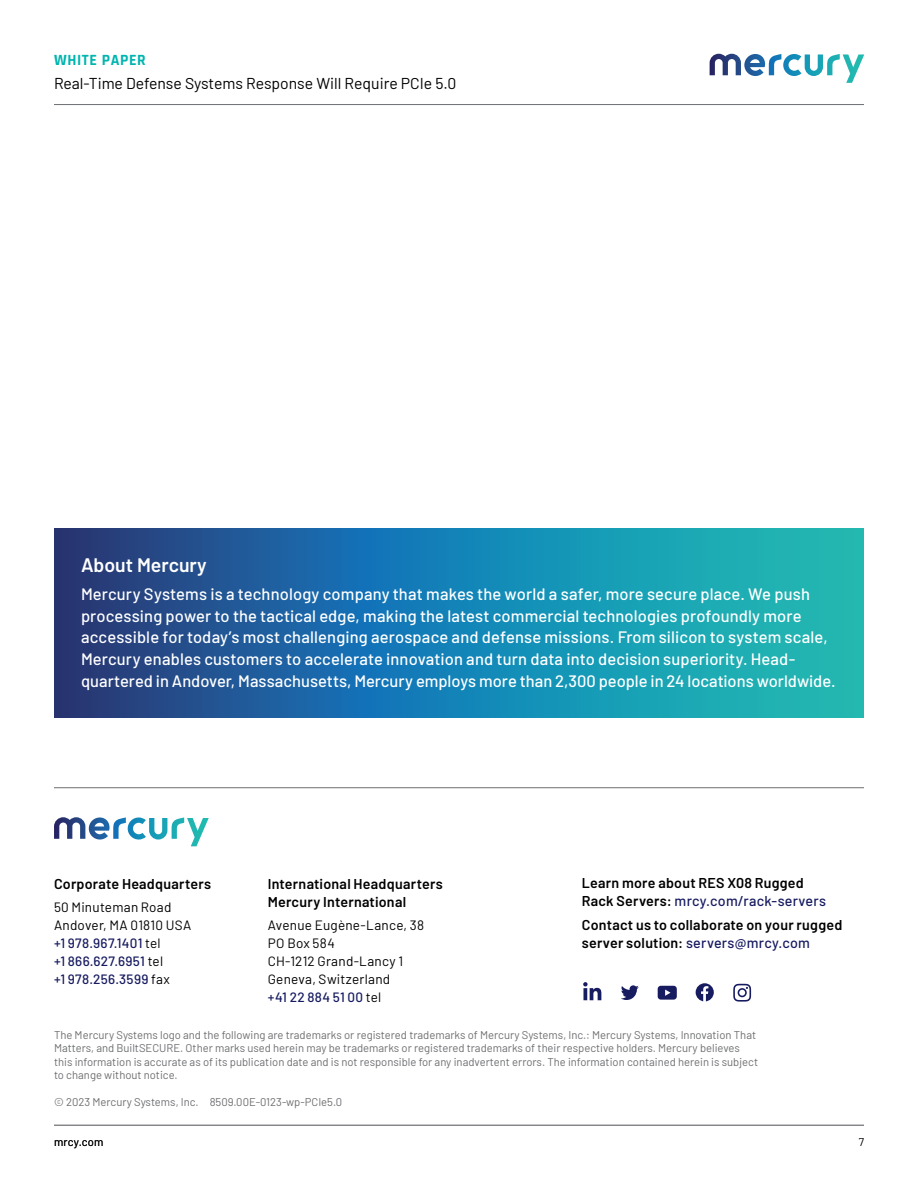
<style>
.page{position:relative;width:918px;height:1188px;background:#fff}
.page>*{position:absolute;margin:0;border:0;box-sizing:border-box;transform-origin:0 0}
.t1{font:600 19.5px "Barlow";color:#fff}
.t2{font:500 16.5px/21.8px "Barlow";letter-spacing:.005em;color:#fff}
.t3{font:15.75px "Barlow";color:#000}
.t4{font:700 15.75px "Rajdhani";letter-spacing:.04em;color:#00b5af}
.t5{font:600 14.25px/18px "Barlow";letter-spacing:.015em;color:#000}
.t6{font:13.5px/18px "Barlow";letter-spacing:.015em;color:#000}
.t7{font:11.25px/13.5px "Barlow";color:#6d6e71}
.t8{font:11.25px "Barlow";letter-spacing:.015em;color:#000}
.s1{font-weight:500;color:#171b60}
</style>
<div class="page">
<svg style="left:54px;top:528px;width:810px;height:189px;background:#1b7fa7"></svg>
<hr style="left:54px;top:104px;width:810px;height:1px;background:#6d6e71">
<svg style="left:710px;top:54px;width:154px;height:29px"></svg>
<hr style="left:54px;top:1125px;width:810px;height:1px;background:#808285">
<svg style="left:54px;top:817px;width:155px;height:29px"></svg>
<hr style="left:54px;top:787px;width:810px;height:1px;background:#6d6e71">
<svg style="left:733px;top:984px;width:18px;height:18px"></svg>
<svg style="left:583px;top:982px;width:18px;height:18px"></svg>
<div style="left:696px;top:983px;width:18px;height:18px;background:#171b60;border-radius:50%"></div>
<svg style="left:701px;top:986px;width:7px;height:16px"></svg>
<svg style="left:621px;top:985px;width:18px;height:15px"></svg>
<div style="left:658px;top:986px;width:19px;height:14px;background:#171b60;border-radius:3px"></div>
<svg style="left:665px;top:990px;width:6px;height:6px"></svg>
<h3 class="t4" style="left:54px;top:51px;width:93px">WHITE PAPER</h3>
<h3 class="t3" style="left:54px;top:72px;width:404px">Real-Time Defense Systems Response Will Require PCIe 5.0</h3>
<h1 class="t1" style="left:81px;top:550px;width:127px">About Mercury</h1>
<p class="t2" style="left:81px;top:582px;width:756px">Mercury Systems is a technology company that makes the world a safer, more secure place. We push processing power to the tactical edge, making the latest commercial technologies profoundly more accessible for today’s most challenging aerospace and defense missions. From silicon to system scale, Mercury enables customers to accelerate innovation and turn data into decision superiority. Head&shy;quartered in Andover, Massachusetts, Mercury employs more than 2,300 people in 24 locations worldwide.</p>
<p class="t5" style="left:54px;top:874px;width:159px">Corporate Headquarters</p>
<p class="t6" style="left:54px;top:897px;width:139px">50 Minuteman Road<br>Andover, MA 01810 USA <span class="s1">+1 978.967.1401</span> tel<br><span class="s1">+1 866.627.6951</span> tel<br><span class="s1">+1 978.256.3599</span> fax</p>
<p class="t5" style="left:268px;top:874px;width:176px">International Headquarters<br>Mercury International</p>
<p class="t6" style="left:268px;top:915px;width:158px">Avenue Eugène-Lance, 38<br>PO Box 584<br>CH-1212 Grand-Lancy 1<br>Geneva, Switzerland<br><span class="s1">+41 22 884 51 00</span> tel</p>
<p class="t5" style="left:582px;top:873px;width:246px">Learn more about RES X08 Rugged<br>Rack Servers: <span class="s1">mrcy.com/rack-servers</span></p>
<p class="t5" style="left:582px;top:915px;width:262px">Contact us to collaborate on your rugged server solution: <span class="s1">servers@mrcy.com</span></p>
<p class="t7" style="left:54px;top:1027px;width:706px">The Mercury Systems logo and the following are trademarks or registered trademarks of Mercury Systems, Inc.: Mercury Systems, Innovation That Matters, and BuiltSECURE. Other marks used herein may be trademarks or registered trademarks of their respective holders. Mercury believes this information is accurate as of its publication date and is not responsible for any inadvertent errors. The information contained herein is subject to change without notice.</p>
<p class="t7" style="left:54px;top:1095px;width:290px">© 2023 Mercury Systems, Inc. 8509.00E-0123-wp-PCIe5.0</p>
<p class="t8" style="left:54px;top:1134px;width:51px">mrcy.com</p>
<p class="t8" style="left:859px;top:1134px;width:7px">7</p>
</div>
